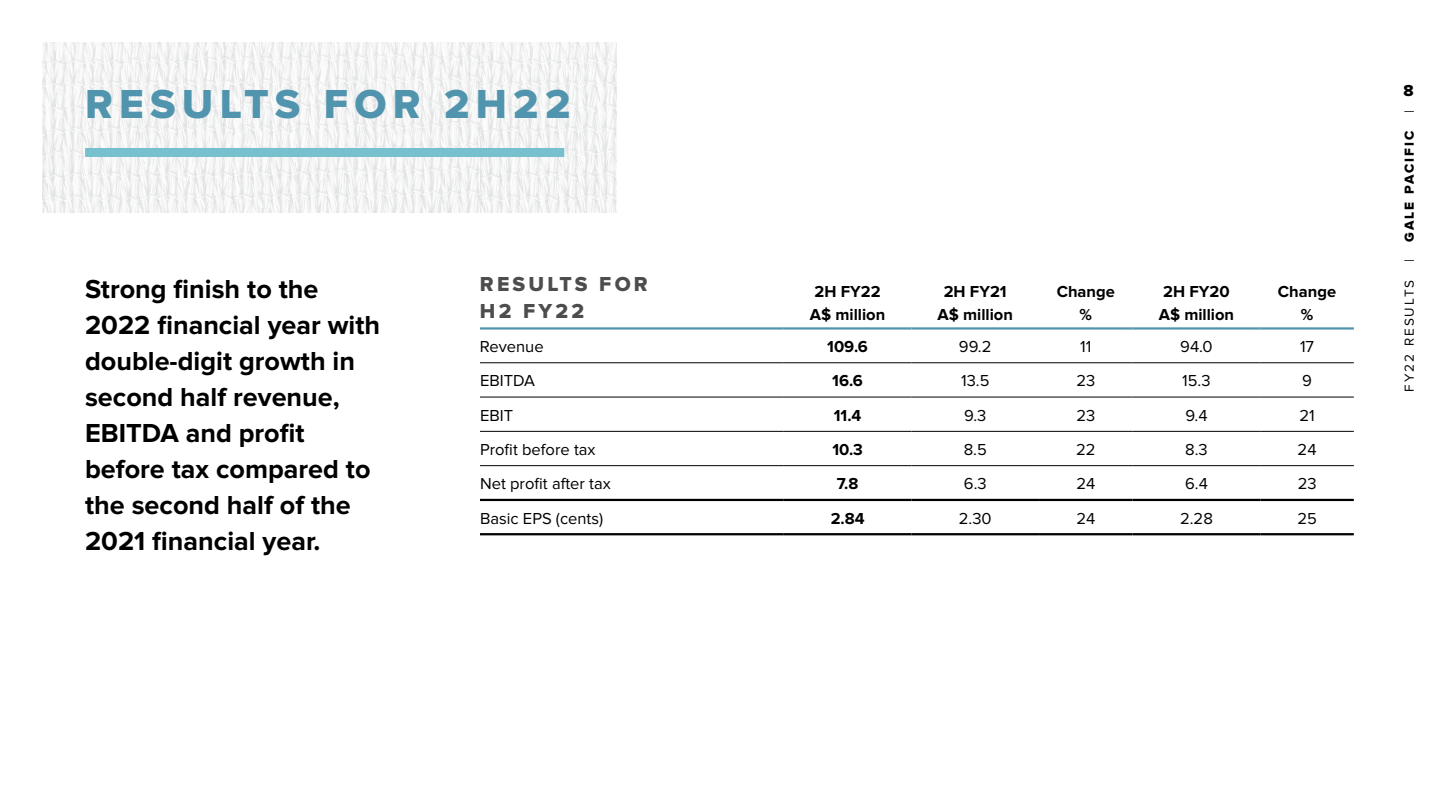
<style>
.page{position:relative;width:1440px;height:810px;background:#fff}
.page>*{position:absolute;margin:0;border:0;box-sizing:border-box;transform-origin:0 0}
.t1{font:42px "Proxima Nova Extrabld";letter-spacing:.15em;color:#5194ad}
.t2{font:700 27px/36px "Proxima Nova";color:#000}
.t3{font:21px/27px "Proxima Nova Extrabld";letter-spacing:.15em;color:#4d4d4f}
.t4{font:16.5px "Proxima Nova";color:#000}
.t5{font:700 16.5px/22.5px "Proxima Nova";color:#000;text-align:center}
.t6{font:16.5px "Proxima Nova Extrabld";color:#000}
.t7{font:13.5px "Proxima Nova";letter-spacing:.15em;color:#000}
.t8{font:13.5px "Proxima Nova Extrabld";letter-spacing:.15em;color:#000}
</style>
<div class="page">
<img style="left:43px;top:43px;width:574px;height:170px">
<hr style="left:480px;top:363px;width:303px;height:1px;background:#000">
<hr style="left:783px;top:363px;width:128px;height:1px;background:#000">
<hr style="left:911px;top:363px;width:128px;height:1px;background:#000">
<hr style="left:1039px;top:363px;width:93px;height:1px;background:#000">
<hr style="left:1132px;top:363px;width:128px;height:1px;background:#000">
<hr style="left:1260px;top:363px;width:93px;height:1px;background:#000">
<hr style="left:480px;top:397px;width:303px;height:1px;background:#000">
<hr style="left:783px;top:397px;width:128px;height:1px;background:#000">
<hr style="left:911px;top:397px;width:128px;height:1px;background:#000">
<hr style="left:1039px;top:397px;width:93px;height:1px;background:#000">
<hr style="left:1132px;top:397px;width:128px;height:1px;background:#000">
<hr style="left:1260px;top:397px;width:93px;height:1px;background:#000">
<hr style="left:480px;top:431px;width:303px;height:1px;background:#000">
<hr style="left:783px;top:431px;width:128px;height:1px;background:#000">
<hr style="left:911px;top:431px;width:128px;height:1px;background:#000">
<hr style="left:1039px;top:431px;width:93px;height:1px;background:#000">
<hr style="left:1132px;top:431px;width:128px;height:1px;background:#000">
<hr style="left:1260px;top:431px;width:93px;height:1px;background:#000">
<hr style="left:480px;top:327px;width:303px;height:3px;background:#5194ad">
<hr style="left:480px;top:465px;width:303px;height:1px;background:#000">
<hr style="left:783px;top:465px;width:128px;height:1px;background:#000">
<hr style="left:911px;top:465px;width:128px;height:1px;background:#000">
<hr style="left:1039px;top:465px;width:93px;height:1px;background:#000">
<hr style="left:1132px;top:465px;width:128px;height:1px;background:#000">
<hr style="left:1260px;top:465px;width:93px;height:1px;background:#000">
<hr style="left:783px;top:327px;width:128px;height:3px;background:#5194ad">
<hr style="left:911px;top:327px;width:128px;height:3px;background:#5194ad">
<hr style="left:1039px;top:327px;width:93px;height:3px;background:#5194ad">
<hr style="left:1132px;top:327px;width:128px;height:3px;background:#5194ad">
<hr style="left:1260px;top:327px;width:93px;height:3px;background:#5194ad">
<hr style="left:480px;top:499px;width:303px;height:2px;background:#000">
<hr style="left:783px;top:499px;width:128px;height:2px;background:#000">
<hr style="left:911px;top:499px;width:128px;height:2px;background:#000">
<hr style="left:1039px;top:499px;width:93px;height:2px;background:#000">
<hr style="left:1132px;top:499px;width:128px;height:2px;background:#000">
<hr style="left:1260px;top:499px;width:93px;height:2px;background:#000">
<hr style="left:480px;top:533px;width:303px;height:2px;background:#000">
<hr style="left:783px;top:533px;width:128px;height:2px;background:#000">
<hr style="left:911px;top:533px;width:128px;height:2px;background:#000">
<hr style="left:1039px;top:533px;width:93px;height:2px;background:#000">
<hr style="left:1132px;top:533px;width:128px;height:2px;background:#000">
<hr style="left:1260px;top:533px;width:93px;height:2px;background:#000">
<div style="left:85px;top:148px;width:479px;height:9px;background:#76c1cd"></div>
<h1 class="t1" style="left:85px;top:80px;width:487px">RESULTS FOR 2H22</h1>
<p class="t2" style="left:85px;top:271px;width:297px">Strong finish to the<br>2022 financial year with double-digit growth in second half revenue,<br>EBITDA and profit before tax compared to the second half of the<br>2021 financial year.</p>
<p class="t3" style="left:480px;top:271px;width:169px">RESULTS FOR<br>H2 FY22</p>
<p class="t5" style="left:809px;top:281px;width:77px;text-align:left">2H FY22<br>A$ million</p>
<p class="t5" style="left:937px;top:281px;width:77px">2H FY21<br>A$ million</p>
<p class="t5" style="left:1056px;top:281px;width:60px">Change %</p>
<p class="t5" style="left:1158px;top:281px;width:77px;text-align:left">2H FY20<br>A$ million</p>
<p class="t5" style="left:1277px;top:281px;width:60px">Change %</p>
<p class="t4" style="left:480px;top:337px;width:65px">Revenue</p>
<p class="t5" style="left:827px;top:336px;width:42px">109.6</p>
<p class="t4" style="left:959px;top:337px;width:34px">99.2</p>
<p class="t4" style="left:1080px;top:337px;width:13px">11</p>
<p class="t4" style="left:1180px;top:337px;width:34px">94.0</p>
<p class="t4" style="left:1299px;top:337px;width:16px">17</p>
<p class="t4" style="left:480px;top:371px;width:56px">EBITDA</p>
<p class="t5" style="left:832px;top:370px;width:32px">16.6</p>
<p class="t4" style="left:961px;top:371px;width:30px">13.5</p>
<p class="t4" style="left:1076px;top:371px;width:20px">23</p>
<p class="t4" style="left:1182px;top:371px;width:30px">15.3</p>
<p class="t4" style="left:1302px;top:371px;width:11px">9</p>
<p class="t4" style="left:480px;top:406px;width:35px">EBIT</p>
<p class="t5" style="left:833px;top:404px;width:29px">11.4</p>
<p class="t4" style="left:964px;top:406px;width:24px">9.3</p>
<p class="t4" style="left:1076px;top:406px;width:20px">23</p>
<p class="t4" style="left:1185px;top:406px;width:24px">9.4</p>
<p class="t4" style="left:1299px;top:406px;width:17px">21</p>
<p class="t4" style="left:480px;top:440px;width:117px">Profit before tax</p>
<p class="t5" style="left:832px;top:439px;width:32px">10.3</p>
<p class="t4" style="left:963px;top:440px;width:25px">8.5</p>
<p class="t4" style="left:1076px;top:440px;width:21px">22</p>
<p class="t4" style="left:1185px;top:440px;width:24px">8.3</p>
<p class="t4" style="left:1297px;top:440px;width:20px">24</p>
<p class="t4" style="left:480px;top:474px;width:132px">Net profit after tax</p>
<p class="t5" style="left:836px;top:473px;width:23px">7.8</p>
<p class="t4" style="left:963px;top:474px;width:24px">6.3</p>
<p class="t4" style="left:1076px;top:474px;width:20px">24</p>
<p class="t4" style="left:1185px;top:474px;width:24px">6.4</p>
<p class="t4" style="left:1297px;top:474px;width:20px">23</p>
<p class="t4" style="left:480px;top:509px;width:125px">Basic EPS (cents)</p>
<p class="t5" style="left:830px;top:507px;width:35px">2.84</p>
<p class="t4" style="left:958px;top:509px;width:34px">2.30</p>
<p class="t4" style="left:1076px;top:509px;width:20px">24</p>
<p class="t4" style="left:1180px;top:509px;width:34px">2.28</p>
<p class="t4" style="left:1297px;top:509px;width:21px">25</p>
<p class="t6" style="left:1403px;top:81px;width:12px">8</p>
<p class="t7" style="left:1401px;top:113px;width:4px;rotate:-90deg">|</p>
<p class="t8" style="left:1401px;top:242px;width:112px;rotate:-90deg">GALE PACIFIC</p>
<p class="t7" style="left:1401px;top:262px;width:4px;rotate:-90deg">|</p>
<p class="t7" style="left:1401px;top:392px;width:113px;rotate:-90deg">FY22 RESULTS</p>
</div>
